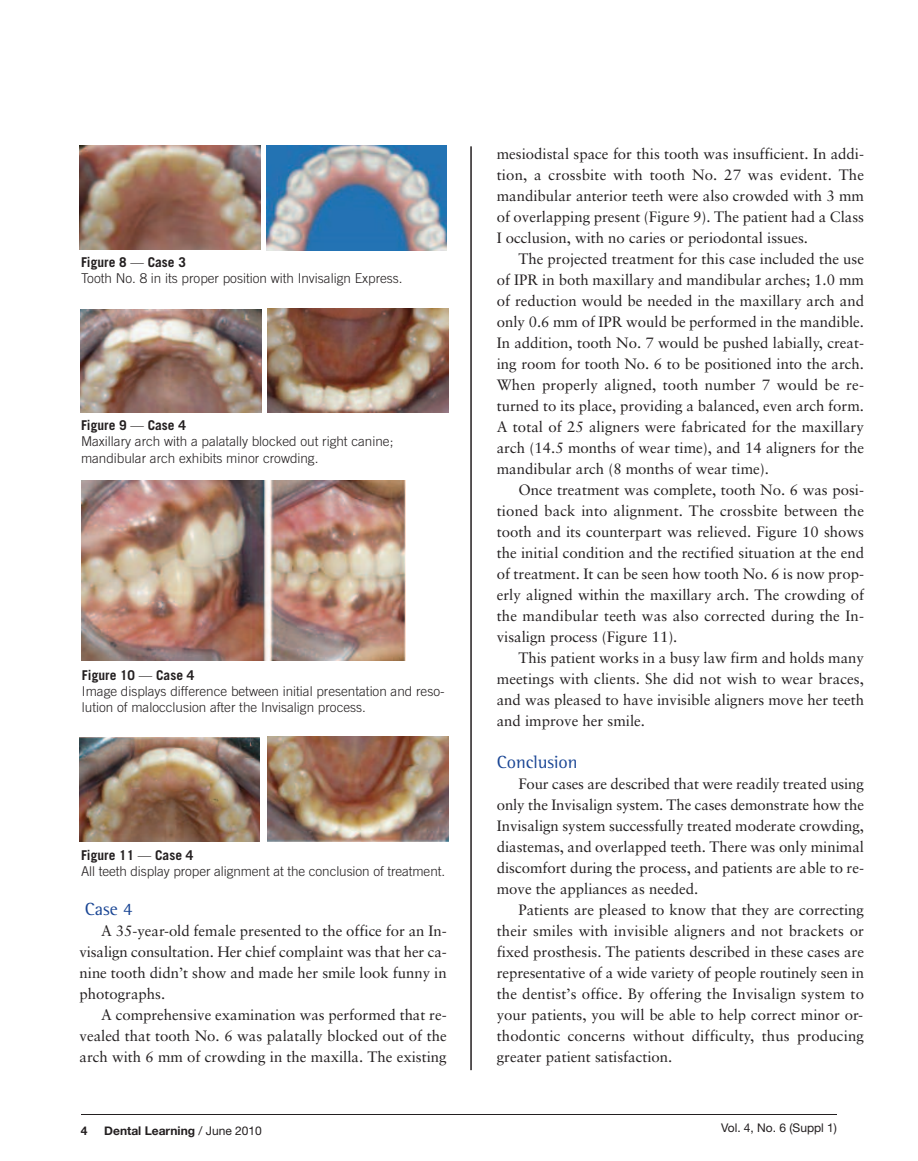
<style>
.page{position:relative;width:918px;height:1161px;background:#fff}
.page>*{position:absolute;margin:0;border:0;box-sizing:border-box;transform-origin:0 0}
.t1{font:18px "Rotis Semi Serif Std";color:#194594}
.t2{font:15px/21px "Sabon";color:#231f20;text-align:justify}
.t3{font:300 13.5px/16.2px "Trade Gothic";color:#231f20}
.t4{font:700 12px "Helvetica Neue";color:#231f20}
.t5{font:12px "Helvetica Neue";color:#231f20}
.s1{font-weight:700}
.s2{font-weight:400}
</style>
<div class="page">
<hr style="left:81px;top:1114px;width:756px;height:1px;background:#231f20">
<hr style="left:470px;top:146px;width:2px;height:924px;background:#231f20">
<img style="left:268px;top:308px;width:181px;height:104px">
<img style="left:81px;top:481px;width:324px;height:180px">
<img style="left:79px;top:145px;width:181px;height:104px">
<img style="left:80px;top:737px;width:180px;height:104px">
<img style="left:80px;top:309px;width:181px;height:103px">
<img style="left:267px;top:146px;width:180px;height:104px">
<img style="left:267px;top:737px;width:181px;height:104px">
<p class="t3" style="left:81px;top:255px;width:323px"><span class="s1">Figure 8</span> — <span class="s1">Case 3<br></span>Tooth No. 8 in its proper position with Invisalign Express.</p>
<p class="t3" style="left:81px;top:418px;width:314px"><span class="s1">Figure 9</span> — <span class="s1">Case 4<br></span>Maxillary arch with a palatally blocked out right canine; mandibular arch exhibits minor crowding.</p>
<p class="t3" style="left:82px;top:668px;width:364px"><span class="s1">Figure 10</span> — <span class="s1">Case 4<br></span>Image displays difference between initial presentation and reso&shy;lution of malocclusion after the Invisalign process.</p>
<p class="t3" style="left:81px;top:848px;width:366px"><span class="s1">Figure 11</span> — <span class="s1">Case 4<br></span>All teeth display proper alignment at the conclusion of treatment.</p>
<p class="t1" style="left:85px;top:903px;width:49px">Case 4</p>
<p class="t2" style="left:80px;top:921px;width:369px;text-indent:22px">A 35-year-old female presented to the office for an In&shy;visalign consultation. Her chief complaint was that her ca&shy;nine tooth didn’t show and made her smile look funny in photographs.</p>
<p class="t2" style="left:80px;top:1005px;width:369px;text-indent:22px">A comprehensive examination was performed that re&shy;vealed that tooth No. 6 was palatally blocked out of the arch with 6 mm of crowding in the maxilla. The existing</p>
<p class="t2" style="left:497px;top:144px;width:369px">mesiodistal space for this tooth was insufficient. In addi&shy;tion, a crossbite with tooth No. 27 was evident. The mandibular anterior teeth were also crowded with 3 mm of overlapping present (Figure 9). The patient had a Class I occlusion, with no caries or periodontal issues.</p>
<p class="t2" style="left:497px;top:249px;width:369px;text-indent:22px">The projected treatment for this case included the use of IPR in both maxillary and mandibular arches; 1.0 mm of reduction would be needed in the maxillary arch and only 0.6 mm of IPR would be performed in the mandible.<br>In addition, tooth No. 7 would be pushed labially, creat&shy;ing room for tooth No. 6 to be positioned into the arch.<br>When properly aligned, tooth number 7 would be re&shy;turned to its place, providing a balanced, even arch form.<br>A total of 25 aligners were fabricated for the maxillary arch (14.5 months of wear time), and 14 aligners for the mandibular arch (8 months of wear time).</p>
<p class="t2" style="left:497px;top:480px;width:369px;text-indent:22px">Once treatment was complete, tooth No. 6 was posi&shy;tioned back into alignment. The crossbite between the tooth and its counterpart was relieved. Figure 10 shows the initial condition and the rectified situation at the end of treatment. It can be seen how tooth No. 6 is now prop&shy;erly aligned within the maxillary arch. The crowding of the mandibular teeth was also corrected during the In&shy;visalign process (Figure 11).</p>
<p class="t2" style="left:497px;top:648px;width:369px;text-indent:22px">This patient works in a busy law firm and holds many meetings with clients. She did not wish to wear braces, and was pleased to have invisible aligners move her teeth and improve her smile.</p>
<p class="t1" style="left:497px;top:756px;width:82px">Conclusion</p>
<p class="t2" style="left:497px;top:774px;width:369px;text-indent:22px">Four cases are described that were readily treated using only the Invisalign system. The cases demonstrate how the Invisalign system successfully treated moderate crowding, diastemas, and overlapped teeth. There was only minimal discomfort during the process, and patients are able to re&shy;move the appliances as needed.</p>
<p class="t2" style="left:497px;top:900px;width:369px;text-indent:22px">Patients are pleased to know that they are correcting their smiles with invisible aligners and not brackets or fixed prosthesis. The patients described in these cases are representative of a wide variety of people routinely seen in the dentist’s office. By offering the Invisalign system to your patients, you will be able to help correct minor or&shy;thodontic concerns without difficulty, thus producing greater patient satisfaction.</p>
<p class="t4" style="left:81px;top:1123px;width:8px">4</p>
<p class="t4" style="left:104px;top:1123px;width:159px">Dental Learning <span class="s2">/ June 2010</span></p>
<p class="t5" style="left:721px;top:1123px;width:117px">Vol. 4, No. 6 (Suppl 1)</p>
</div>
